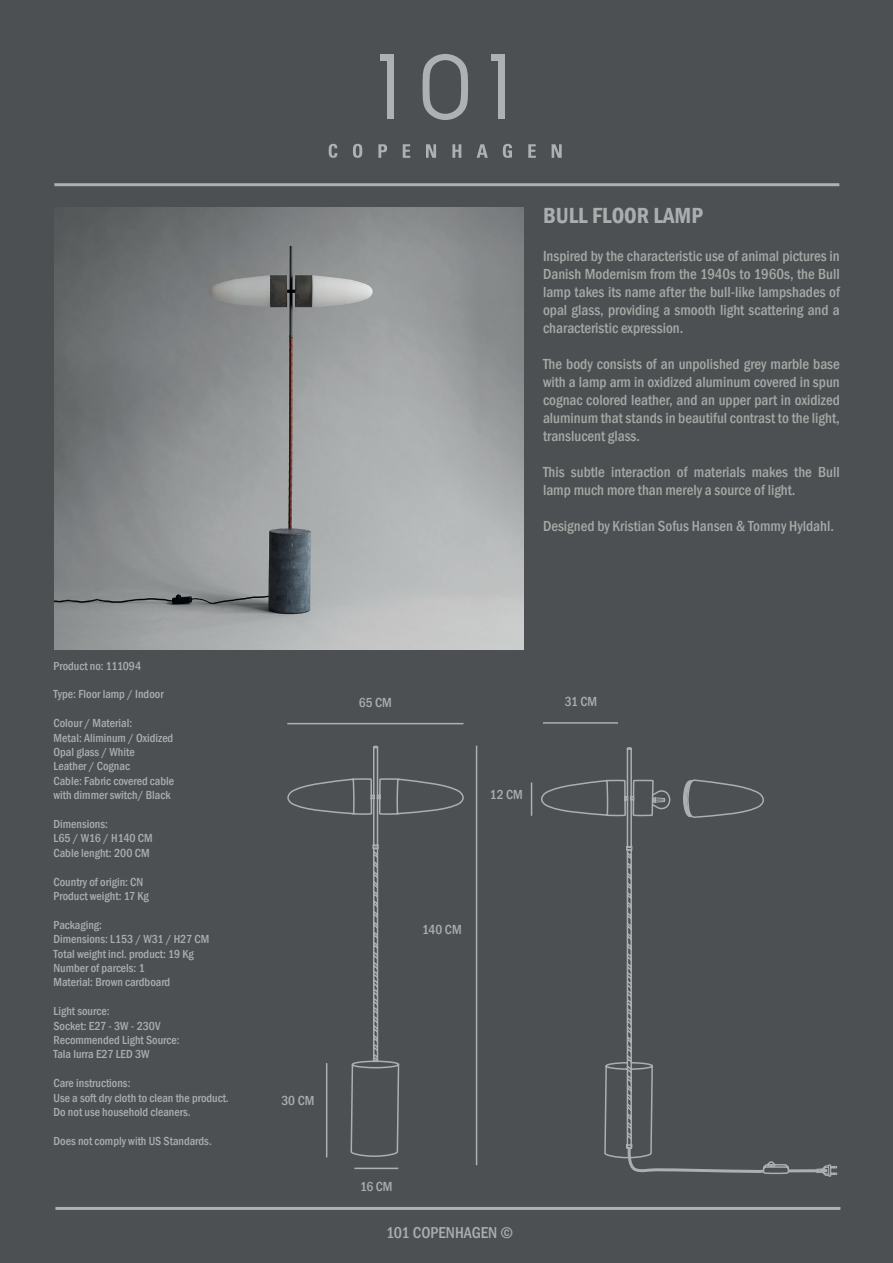
<style>
.page{position:relative;width:893px;height:1263px;background:#4c5053}
.page>*{position:absolute;margin:0;border:0;box-sizing:border-box;transform-origin:0 0}
.t1{font:600 condensed 22.5px "Franklin Gothic";color:#abaeaf}
.t2{font:500 condensed 16.2px "Franklin Gothic";color:#abaeaf}
.t3{font:500 condensed 15px/18px "Franklin Gothic";color:#a6a9a5;text-align:justify}
.t4{font:500 condensed 13.5px "Franklin Gothic";color:#abaeaf}
.t5{font:500 condensed 12px/14.4px "Franklin Gothic";color:#abaeaf}
</style>
<div class="page">
<img style="left:54px;top:207px;width:469px;height:442px">
<svg style="left:423px;top:54px;width:45px;height:66px"></svg>
<div style="left:498px;top:57px;width:7px;height:62px;background:#adb1b1"></div>
<div style="left:491px;top:54px;width:14px;height:7px;background:#adb1b1"></div>
<div style="left:387px;top:57px;width:7px;height:62px;background:#adb1b1"></div>
<div style="left:380px;top:54px;width:14px;height:7px;background:#adb1b1"></div>
<svg style="left:329px;top:144px;width:8px;height:14px"></svg>
<svg style="left:353px;top:144px;width:9px;height:14px"></svg>
<svg style="left:378px;top:144px;width:9px;height:14px"></svg>
<svg style="left:403px;top:144px;width:7px;height:14px"></svg>
<svg style="left:426px;top:144px;width:10px;height:14px"></svg>
<svg style="left:452px;top:144px;width:9px;height:14px"></svg>
<svg style="left:477px;top:144px;width:11px;height:14px"></svg>
<svg style="left:503px;top:144px;width:9px;height:14px"></svg>
<svg style="left:528px;top:144px;width:8px;height:14px"></svg>
<svg style="left:552px;top:144px;width:10px;height:14px"></svg>
<hr style="left:54px;top:183px;width:785px;height:3px;background:#adb1b1">
<hr style="left:55px;top:1207px;width:785px;height:3px;background:#adb1b1">
<hr style="left:476px;top:746px;width:1px;height:419px;background:#adb1b1">
<svg style="left:815px;top:1164px;width:23px;height:13px"></svg>
<hr style="left:788px;top:1169px;width:28px;height:3px;background:#abafb0">
<svg style="left:288px;top:643px;width:315px;height:515px"></svg>
<svg style="left:603px;top:747px;width:187px;height:428px"></svg>
<hr style="left:287px;top:723px;width:176px;height:1px;background:#adb1b1">
<hr style="left:543px;top:722px;width:75px;height:2px;background:#adb1b1">
<hr style="left:531px;top:782px;width:1px;height:34px;background:#adb1b1">
<hr style="left:354px;top:1167px;width:44px;height:2px;background:#adb1b1">
<p class="t5" style="left:53px;top:658px;width:89px">Product no: 111094</p>
<p class="t5" style="left:53px;top:687px;width:112px">Type: Floor lamp / Indoor</p>
<p class="t5" style="left:53px;top:716px;width:122px">Colour / Material:<br>Metal: Aliminum / Oxidized<br>Opal glass / White<br>Leather / Cognac<br>Cable: Fabric covered cable with dimmer switch/ Black</p>
<p class="t5" style="left:53px;top:817px;width:101px">Dimensions:<br>L65 / W16 / H140 CM<br>Cable lenght: 200 CM</p>
<p class="t5" style="left:53px;top:874px;width:97px">Country of origin: CN<br>Product weight: 17 Kg</p>
<p class="t5" style="left:53px;top:917px;width:157px">Packaging:<br>Dimensions: L153 / W31 / H27 CM<br>Total weight incl. product: 19 Kg<br>Number of parcels: 1<br>Material: Brown cardboard</p>
<p class="t5" style="left:53px;top:1004px;width:128px">Light source:<br>Socket: E27 - 3W - 230V<br>Recommended Light Source:<br>Tala lurra E27 LED 3W</p>
<p class="t5" style="left:53px;top:1076px;width:177px">Care instructions:<br>Use a soft dry cloth to clean the product.<br>Do not use household cleaners.</p>
<p class="t5" style="left:53px;top:1133px;width:160px">Does not comply with US Standards.</p>
<h1 class="t1" style="left:543px;top:200px;width:161px">BULL FLOOR LAMP</h1>
<p class="t3" style="left:543px;top:246px;width:298px">Inspired by the characteristic use of animal pictures in Danish Modernism from the 1940s to 1960s, the Bull lamp takes its name after the bull-like lampshades of opal glass, providing a smooth light scattering and a characteristic expression.</p>
<p class="t3" style="left:543px;top:354px;width:298px">The body consists of an unpolished grey marble base with a lamp arm in oxidized aluminum covered in spun cognac colored leather, and an upper part in oxidized aluminum that stands in beautiful contrast to the light, translucent glass.</p>
<p class="t3" style="left:543px;top:462px;width:298px">This subtle interaction of materials makes the Bull lamp much more than merely a source of light.</p>
<p class="t3" style="left:543px;top:516px;width:292px">Designed by Kristian Sofus Hansen &amp; Tommy Hyldahl.</p>
<p class="t4" style="left:359px;top:693px;width:35px">65 CM</p>
<p class="t4" style="left:565px;top:692px;width:34px">31 CM</p>
<p class="t4" style="left:490px;top:786px;width:35px">12 CM</p>
<p class="t4" style="left:422px;top:921px;width:41px">140 CM</p>
<p class="t4" style="left:281px;top:1092px;width:35px">30 CM</p>
<p class="t4" style="left:360px;top:1177px;width:34px">16 CM</p>
<p class="t2" style="left:386px;top:1222px;width:128px">101 COPENHAGEN ©</p>
</div>
